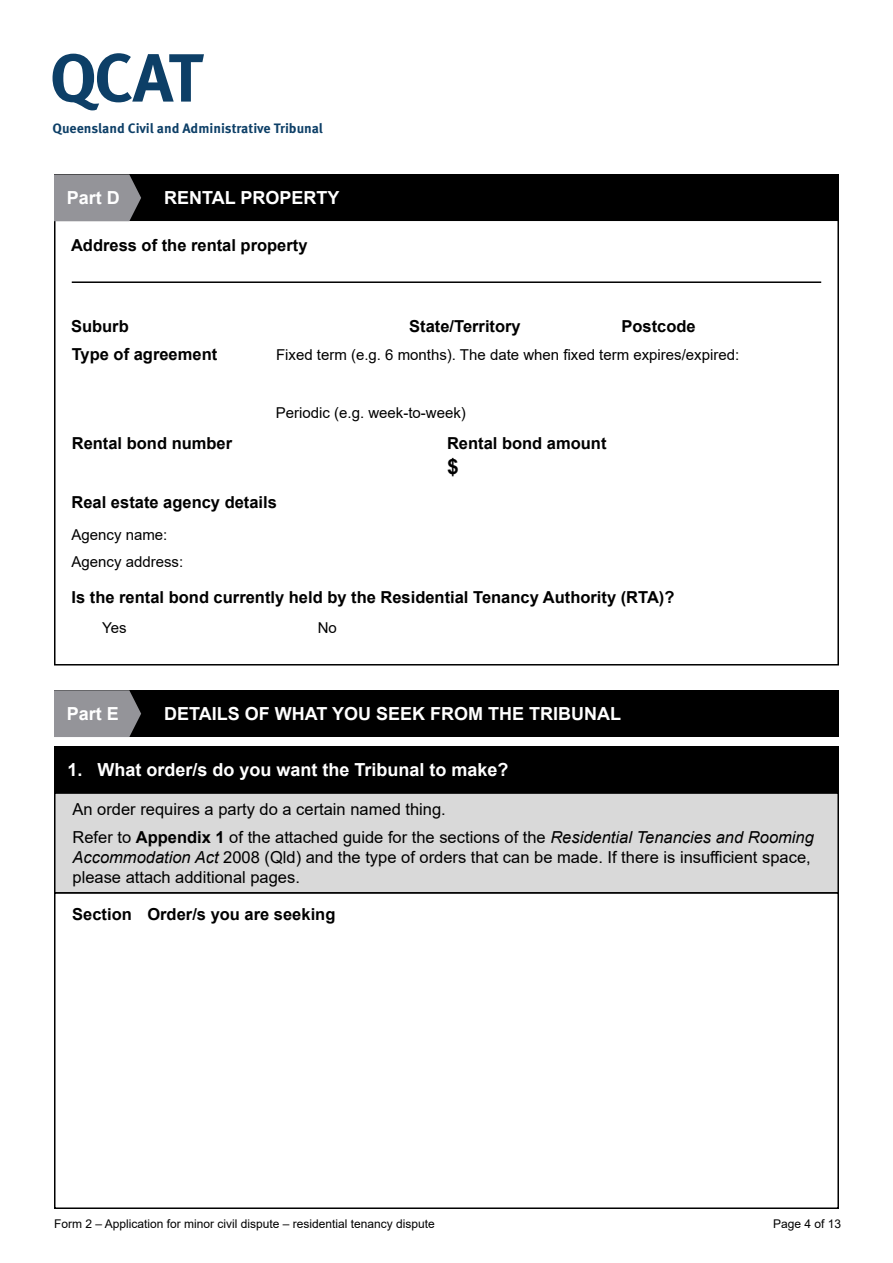
<style>
.page{position:relative;width:893px;height:1263px;background:#fff}
.page>*{position:absolute;margin:0;border:0;box-sizing:border-box;transform-origin:0 0}
.t1{font:700 21px "Arial";color:#000}
.t2{font:700 18px "Arial";color:#fff}
.t3{font:16.5px/28.3px "Arial";color:#000}
.t4{font:700 16.5px "Arial";color:#000}
.t5{font:15px/27.6px "Arial";color:#000}
.t6{font:700 13.65px "Meta Pro";letter-spacing:-.005em;color:#0d3f67}
.t7{font:12px "Arial";color:#000}
.s1{font-weight:700}
.s2{font-style:italic}
</style>
<div class="page">
<svg style="left:53px;top:53px;width:151px;height:57px"></svg>
<div style="left:54px;top:892px;width:785px;height:317px;border:2px solid #000"></div>
<div style="left:54px;top:174px;width:785px;height:47px;background:#000"></div>
<div style="left:54px;top:690px;width:785px;height:47px;background:#000"></div>
<svg style="left:54px;top:174px;width:87px;height:47px;background:#88888d"></svg>
<svg style="left:54px;top:690px;width:87px;height:47px;background:#89898d"></svg>
<div style="left:54px;top:746px;width:785px;height:47px;background:#000"></div>
<div style="left:55px;top:793px;width:783px;height:100px;background:#d9d9d9"></div>
<div style="left:54px;top:792px;width:785px;height:101px;border:2px solid #000"></div>
<hr style="left:72px;top:281px;width:749px;height:2px;background:#000">
<p class="t6" style="left:53px;top:117px;width:272px">Queensland Civil and Administrative Tribunal</p>
<p class="t2" style="left:67px;top:185px;width:55px">Part D</p>
<p class="t2" style="left:164px;top:185px;width:177px">RENTAL PROPERTY</p>
<p class="t4" style="left:71px;top:233px;width:238px">Address of the rental property</p>
<p class="t4" style="left:71px;top:314px;width:59px">Suburb</p>
<p class="t4" style="left:409px;top:314px;width:113px">State/Territory</p>
<p class="t4" style="left:621px;top:314px;width:76px">Postcode</p>
<p class="t4" style="left:72px;top:342px;width:147px">Type of agreement</p>
<p class="t5" style="left:276px;top:341px;width:465px">Fixed term (e.g. 6 months). The date when fixed term expires/expired:</p>
<p class="t5" style="left:276px;top:398px;width:192px">Periodic (e.g. week-to-week)</p>
<p class="t4" style="left:72px;top:431px;width:162px">Rental bond number</p>
<p class="t4" style="left:447px;top:431px;width:161px">Rental bond amount</p>
<p class="t4" style="left:72px;top:491px;width:207px">Real estate agency details</p>
<p class="t5" style="left:72px;top:521px;width:113px">Agency name:<br>Agency address:</p>
<p class="t1" style="left:447px;top:452px;width:13px">$</p>
<p class="t4" style="left:72px;top:585px;width:604px">Is the rental bond currently held by the Residential Tenancy Authority (RTA)?</p>
<p class="t5" style="left:318px;top:614px;width:21px">No</p>
<p class="t5" style="left:102px;top:614px;width:26px">Yes</p>
<p class="t2" style="left:67px;top:701px;width:54px">Part E</p>
<p class="t2" style="left:164px;top:701px;width:458px">DETAILS OF WHAT YOU SEEK FROM THE TRIBUNAL</p>
<p class="t2" style="left:68px;top:757px;width:443px">1. What order/s do you want the Tribunal to make?</p>
<p class="t3" style="left:73px;top:795px;width:743px">An order requires a party do a certain named thing.<br>Refer to <span class="s1">Appendix 1</span> of the attached guide for the sections of the <span class="s2">Residential Tenancies and Rooming</span></p>
<p class="t3" style="left:73px;top:847px;width:740px;line-height:19.8px"><span class="s2">Accommodation Act</span> 2008 (Qld) and the type of orders that can be made. If there is insufficient space, please attach additional pages.</p>
<p class="t4" style="left:72px;top:903px;width:265px">Section Order/s you are seeking</p>
<p class="t7" style="left:54px;top:1215px;width:382px">Form 2 – Application for minor civil dispute – residential tenancy dispute</p>
<p class="t7" style="left:773px;top:1215px;width:70px">Page 4 of 13</p>
</div>
